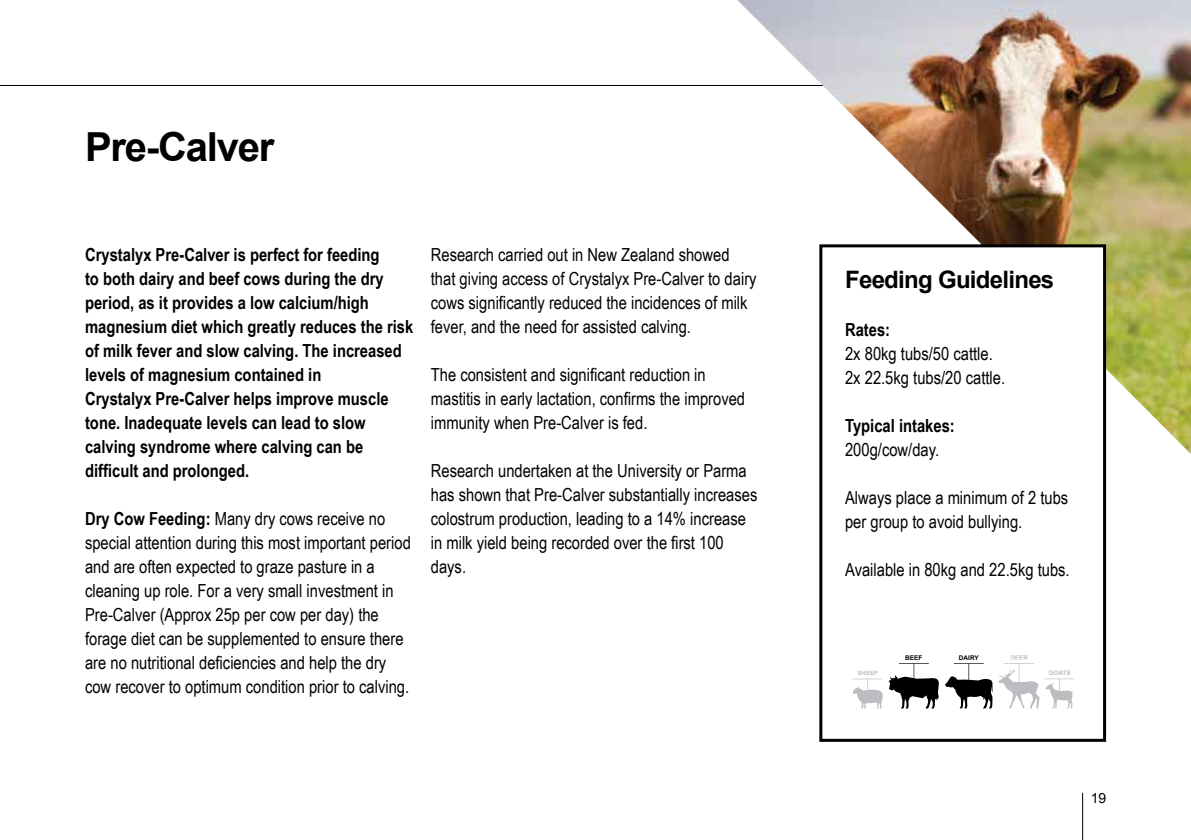
<style>
.page{position:relative;width:1191px;height:840px;background:#fff}
.page>*{position:absolute;margin:0;border:0;box-sizing:border-box;transform-origin:0 0}
.t1{font:700 40px "Arial";letter-spacing:-.03em;color:#000}
.t2{font:700 24px "Arial";letter-spacing:-.03em;color:#000}
.t3{font:18px/24px "Arial Narrow";color:#000}
.t4{font:700 18px/24px "Arial Narrow";color:#000}
.t5{font:14px "Arial";color:#000}
.t6{font:700 6.4px "Arial";color:#000}
.t7{font:700 6.4px "Arial";color:#bbbdc0}
.t8{font:700 6px "Arial";color:#bbbdc0}
.s1{font-weight:700}
</style>
<div class="page">
<hr style="left:0;top:85px;width:1106px;height:1px;background:#000">
<img style="left:737px;top:0;width:454px;height:454px">
<hr style="left:1082px;top:792px;width:1px;height:47px;background:#000">
<svg style="left:818px;top:243px;width:289px;height:499px"></svg>
<svg style="left:889px;top:662px;width:50px;height:46px"></svg>
<svg style="left:945px;top:662px;width:129px;height:46px"></svg>
<svg style="left:853px;top:678px;width:29px;height:30px"></svg>
<h1 class="t1" style="left:85px;top:121px;width:191px">Pre-Calver</h1>
<p class="t4" style="left:85px;top:241px;width:330px">Crystalyx Pre-Calver is perfect for feeding<br>to both dairy and beef cows during the dry period, as it provides a low calcium/high magnesium diet which greatly reduces the risk of milk fever and slow calving. The increased levels of magnesium contained in<br>Crystalyx Pre-Calver helps improve muscle tone. Inadequate levels can lead to slow calving syndrome where calving can be difficult and prolonged.</p>
<p class="t3" style="left:85px;top:505px;width:327px"><span class="s1">Dry Cow Feeding:</span> Many dry cows receive no special attention during this most important period and are often expected to graze pasture in a cleaning up role. For a very small investment in Pre-Calver (Approx 25p per cow per day) the forage diet can be supplemented to ensure there are no nutritional deficiencies and help the dry cow recover to optimum condition prior to calving.</p>
<p class="t3" style="left:431px;top:241px;width:327px">Research carried out in New Zealand showed that giving access of Crystalyx Pre-Calver to dairy cows significantly reduced the incidences of milk fever, and the need for assisted calving.</p>
<p class="t3" style="left:431px;top:361px;width:316px">The consistent and significant reduction in mastitis in early lactation, confirms the improved immunity when Pre-Calver is fed.</p>
<p class="t3" style="left:431px;top:457px;width:328px">Research undertaken at the University or Parma has shown that Pre-Calver substantially increases colostrum production, leading to a 14% increase in milk yield being recorded over the first 100 days.</p>
<h2 class="t2" style="left:845px;top:263px;width:211px">Feeding Guidelines</h2>
<p class="t4" style="left:845px;top:316px;width:47px">Rates:</p>
<p class="t3" style="left:845px;top:340px;width:162px">2x 80kg tubs/50 cattle.<br>2x 22.5kg tubs/20 cattle.</p>
<p class="t4" style="left:845px;top:412px;width:111px">Typical intakes:</p>
<p class="t3" style="left:845px;top:436px;width:96px">200g/cow/day.</p>
<p class="t3" style="left:845px;top:484px;width:225px">Always place a minimum of 2 tubs per group to avoid bullying.</p>
<p class="t3" style="left:845px;top:556px;width:226px">Available in 80kg and 22.5kg tubs.</p>
<p class="t6" style="left:905px;top:652px;width:19px">BEEF</p>
<p class="t6" style="left:959px;top:652px;width:21px">DAIRY</p>
<p class="t7" style="left:1010px;top:652px;width:19px">DEER</p>
<p class="t8" style="left:857px;top:668px;width:22px">SHEEP</p>
<p class="t7" style="left:1048px;top:667px;width:24px">GOATS</p>
<p class="t5" style="left:1090px;top:788px;width:17px">19</p>
</div>
